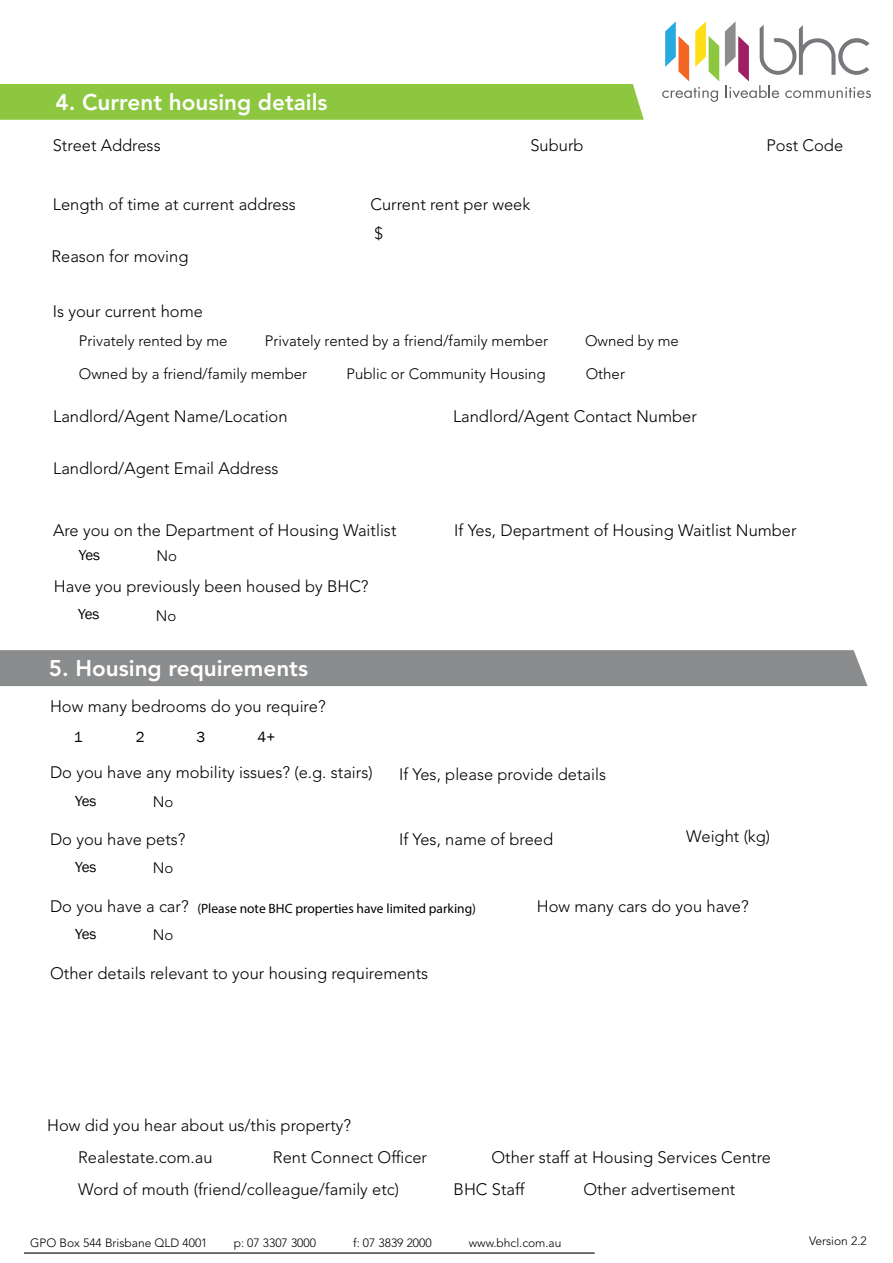
<style>
.page{position:relative;width:893px;height:1263px;background:#fff}
.page>*{position:absolute;margin:0;border:0;box-sizing:border-box;transform-origin:0 0}
.t1{font:800 22.5px "Avenir LT Pro";color:#fff}
.t2{font:300 16.5px/31.8px "Avenir LT Pro";color:#000}
.t3{font:300 15px "Avenir LT Pro";color:#000}
.t4{font:15px "Franklin Gothic";letter-spacing:-.03em;color:#000}
.t5{font:13.5px "Myriad Pro";color:#000}
.t6{font:300 12px "Avenir LT Pro";color:#000}
</style>
<div class="page">
<svg style="left:662px;top:87px;width:56px;height:15px"></svg>
<svg style="left:665px;top:21px;width:24px;height:60px"></svg>
<svg style="left:695px;top:21px;width:24px;height:60px"></svg>
<svg style="left:725px;top:21px;width:146px;height:77px"></svg>
<hr style="left:24px;top:1252px;width:571px;height:1px;background:#000">
<div style="left:0;top:650px;width:868px;height:36px;background:#8a8c8e"></div>
<div style="left:0;top:84px;width:644px;height:36px;background:#8dc63f"></div>
<h1 class="t1" style="left:55px;top:89px;width:274px">4. Current housing details</h1>
<p class="t2" style="left:53px;top:129px;width:109px">Street Address</p>
<p class="t2" style="left:530px;top:129px;width:55px">Suburb</p>
<p class="t2" style="left:766px;top:129px;width:78px">Post Code</p>
<p class="t2" style="left:53px;top:188px;width:245px">Length of time at current address</p>
<p class="t2" style="left:370px;top:190px;width:161px;line-height:28.7px">Current rent per week $</p>
<p class="t2" style="left:51px;top:241px;width:138px">Reason for moving</p>
<p class="t2" style="left:53px;top:295px;width:152px">Is your current home</p>
<p class="t3" style="left:265px;top:332px;width:285px">Privately rented by a friend/family member</p>
<p class="t3" style="left:585px;top:332px;width:95px">Owned by me</p>
<p class="t3" style="left:79px;top:332px;width:150px">Privately rented by me</p>
<p class="t3" style="left:79px;top:365px;width:230px">Owned by a friend/family member</p>
<p class="t3" style="left:346px;top:365px;width:200px">Public or Community Housing</p>
<p class="t3" style="left:586px;top:365px;width:41px">Other</p>
<p class="t2" style="left:53px;top:401px;width:236px">Landlord/Agent Name/Location</p>
<p class="t2" style="left:53px;top:452px;width:227px">Landlord/Agent Email Address</p>
<p class="t2" style="left:453px;top:401px;width:245px">Landlord/Agent Contact Number</p>
<p class="t2" style="left:53px;top:514px;width:345px">Are you on the Department of Housing Waitlist</p>
<p class="t2" style="left:454px;top:514px;width:344px">If Yes, Department of Housing Waitlist Number</p>
<p class="t4" style="left:79px;top:545px;width:23px">Yes</p>
<p class="t3" style="left:156px;top:547px;width:22px">No</p>
<p class="t2" style="left:54px;top:571px;width:316px">Have you previously been housed by BHC?</p>
<p class="t4" style="left:78px;top:605px;width:23px">Yes</p>
<p class="t3" style="left:156px;top:607px;width:22px">No</p>
<h1 class="t1" style="left:49px;top:655px;width:261px">5. Housing requirements</h1>
<p class="t2" style="left:50px;top:690px;width:277px">How many bedrooms do you require?</p>
<p class="t4" style="left:74px;top:728px;width:10px">1</p>
<p class="t4" style="left:136px;top:728px;width:10px">2</p>
<p class="t4" style="left:197px;top:728px;width:10px">3</p>
<p class="t4" style="left:258px;top:728px;width:19px">4+</p>
<p class="t2" style="left:50px;top:757px;width:324px">Do you have any mobility issues? (e.g. stairs)</p>
<p class="t4" style="left:75px;top:791px;width:23px">Yes</p>
<p class="t3" style="left:153px;top:793px;width:22px">No</p>
<p class="t2" style="left:50px;top:823px;width:137px">Do you have pets?</p>
<p class="t4" style="left:75px;top:858px;width:23px">Yes</p>
<p class="t3" style="left:153px;top:859px;width:22px">No</p>
<p class="t2" style="left:399px;top:758px;width:208px">If Yes, please provide details</p>
<p class="t2" style="left:399px;top:823px;width:156px">If Yes, name of breed</p>
<p class="t2" style="left:686px;top:821px;width:86px">Weight (kg)</p>
<p class="t2" style="left:50px;top:890px;width:140px">Do you have a car?</p>
<p class="t2" style="left:537px;top:890px;width:213px">How many cars do you have?</p>
<p class="t5" style="left:197px;top:900px;width:280px">(Please note BHC properties have limited parking)</p>
<p class="t4" style="left:75px;top:924px;width:23px">Yes</p>
<p class="t3" style="left:153px;top:926px;width:22px">No</p>
<p class="t2" style="left:50px;top:957px;width:380px">Other details relevant to your housing requirements</p>
<p class="t2" style="left:78px;top:1109px;width:322px;text-indent:-31px">How did you hear about us/this property?<br>Realestate.com.au<br>Word of mouth (friend/colleague/family etc)</p>
<p class="t2" style="left:273px;top:1142px;width:156px">Rent Connect Officer</p>
<p class="t2" style="left:491px;top:1142px;width:281px">Other staff at Housing Services Centre</p>
<p class="t2" style="left:454px;top:1173px;width:72px">BHC Staff</p>
<p class="t2" style="left:583px;top:1173px;width:153px">Other advertisement</p>
<p class="t6" style="left:30px;top:1235px;width:179px">GPO Box 544 Brisbane QLD 4001</p>
<p class="t6" style="left:234px;top:1235px;width:84px">p: 07 3307 3000</p>
<p class="t6" style="left:353px;top:1235px;width:80px">f: 07 3839 2000</p>
<p class="t6" style="left:469px;top:1235px;width:94px">www.bhcl.com.au</p>
<p class="t6" style="left:809px;top:1233px;width:59px">Version 2.2</p>
</div>
